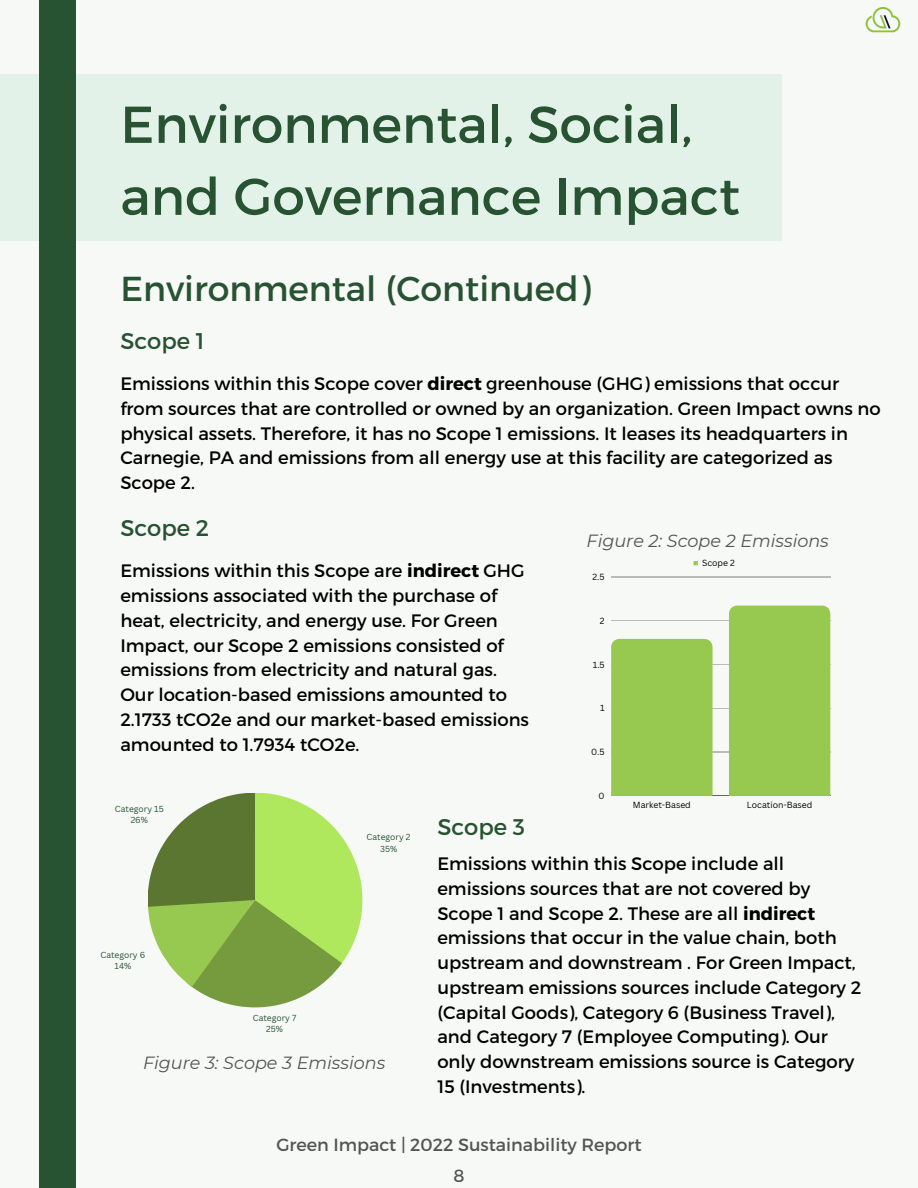
<style>
.page{position:relative;width:918px;height:1188px;background:#f7f9f7}
.page>*{position:absolute;margin:0;border:0;box-sizing:border-box;transform-origin:0 0}
.t1{font:51.75px/72px "Montserrat";color:#285332}
.t2{font:34.65px "Montserrat";color:#285332}
.t3{font:22.65px "Montserrat";color:#285332}
.t4{font:18px/24.8px "Montserrat";color:#000}
.t5{font:italic 17.55px "Montserrat";color:#545454}
.t6{font:17.55px/30.9px "Montserrat";color:#545454;text-align:center}
.t7{font:8.7px "Canva Sans";color:#000}
.t8{font:8.55px/11.6px "Canva Sans";color:#285332;text-align:center}
.s1{font-weight:700}
</style>
<div class="page">
<div style="left:0;top:74px;width:782px;height:166px;background:#e3f2e8"></div>
<div style="left:39px;top:0;width:37px;height:1188px;background:#285332"></div>
<img style="left:865px;top:8px;width:36px;height:25px">
<svg style="left:694px;top:561px;width:4px;height:4px"></svg>
<hr style="left:611px;top:577px;width:219px;height:1px;background:#000">
<hr style="left:611px;top:620px;width:219px;height:1px;background:#000">
<hr style="left:611px;top:664px;width:219px;height:1px;background:#000">
<hr style="left:611px;top:708px;width:219px;height:1px;background:#000">
<hr style="left:611px;top:752px;width:219px;height:1px;background:#000">
<hr style="left:611px;top:796px;width:219px;height:1px;background:#000">
<div style="left:611px;top:639px;width:102px;height:157px;background:#97c850"></div>
<div style="left:729px;top:606px;width:101px;height:190px;background:#97c850"></div>
<svg style="left:148px;top:793px;width:214px;height:214px"></svg>
<h1 class="t1" style="left:120px;top:86px;width:621px">Environmental, Social, and Governance Impact</h1>
<h2 class="t2" style="left:120px;top:266px;width:472px">Environmental (Continued)</h2>
<p class="t3" style="left:120px;top:326px;width:86px">Scope 1</p>
<p class="t4" style="left:120px;top:370px;width:762px">Emissions within this Scope cover <span class="s1">direct</span> greenhouse (GHG) emissions that occur from sources that are controlled or owned by an organization. Green Impact owns no physical assets. Therefore, it has no Scope 1 emissions. It leases its headquarters in Carnegie, PA and emissions from all energy use at this facility are categorized as Scope 2.</p>
<p class="t3" style="left:120px;top:513px;width:90px">Scope 2</p>
<p class="t4" style="left:120px;top:558px;width:410px">Emissions within this Scope are <span class="s1">indirect</span> GHG emissions associated with the purchase of heat, electricity, and energy use. For Green Impact, our Scope 2 emissions consisted of emissions from electricity and natural gas.<br>Our location-based emissions amounted to 2.1733 tCO2e and our market-based emissions amounted to 1.7934 tCO2e.</p>
<p class="t5" style="left:587px;top:530px;width:244px">Figure 2: Scope 2 Emissions</p>
<p class="t7" style="left:702px;top:557px;width:34px">Scope 2</p>
<p class="t7" style="left:593px;top:571px;width:14px">2.5</p>
<p class="t7" style="left:600px;top:614px;width:6px">2</p>
<p class="t7" style="left:593px;top:658px;width:14px">1.5</p>
<p class="t7" style="left:600px;top:702px;width:6px">1</p>
<p class="t7" style="left:591px;top:746px;width:15px">0.5</p>
<p class="t7" style="left:599px;top:790px;width:8px">0</p>
<p class="t8" style="left:115px;top:802px;width:50px">Category 15<br>26%</p>
<p class="t8" style="left:100px;top:948px;width:46px">Category 6<br>14%</p>
<p class="t8" style="left:253px;top:1012px;width:45px">Category 7<br>25%</p>
<p class="t8" style="left:367px;top:831px;width:46px">Category 2<br>35%</p>
<p class="t5" style="left:143px;top:1052px;width:244px">Figure 3: Scope 3 Emissions</p>
<p class="t7" style="left:633px;top:799px;width:60px">Market-Based</p>
<p class="t7" style="left:747px;top:799px;width:67px">Location-Based</p>
<p class="t3" style="left:437px;top:813px;width:89px">Scope 3</p>
<p class="t4" style="left:437px;top:850px;width:426px">Emissions within this Scope include all emissions sources that are not covered by Scope 1 and Scope 2. These are all <span class="s1">indirect </span>emissions that occur in the value chain, both upstream and downstream . For Green Impact, upstream emissions sources include Category 2 (Capital Goods), Category 6 (Business Travel), and Category 7 (Employee Computing). Our only downstream emissions source is Category 15 (Investments).</p>
<p class="t6" style="left:276px;top:1128px;width:367px">Green Impact | 2022 Sustainability Report<br>8</p>
</div>
